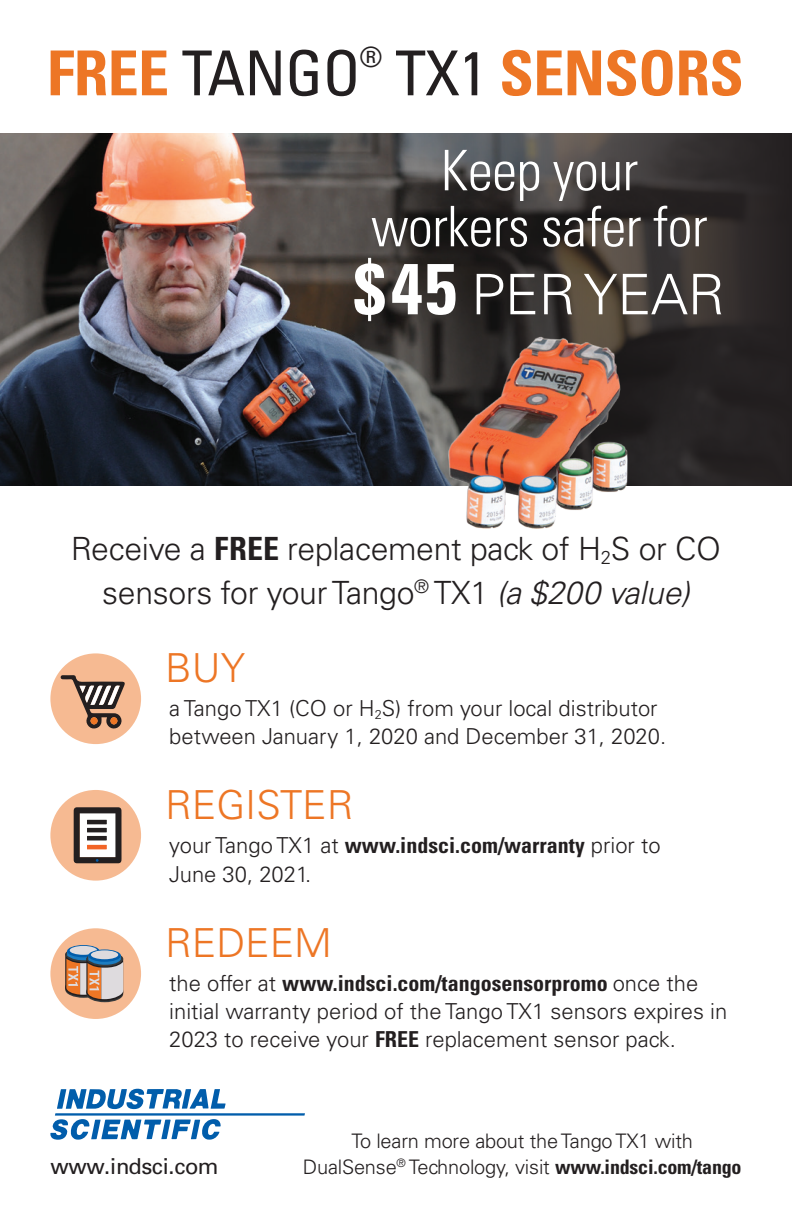
<style>
.page{position:relative;width:792px;height:1224px;background:#fff}
.page>*{position:absolute;margin:0;border:0;box-sizing:border-box;transform-origin:0 0}
.t1{font:700 condensed 62px "Univers LT Std";letter-spacing:-.01em;color:#ed7625}
.t2{font:condensed 62px "Univers LT Std";letter-spacing:-.01em;color:#231f20}
.t3{font:300 condensed 56px/56px "Univers LT Std";letter-spacing:-.01em;color:#fff;text-align:center}
.t4{font:300 56px "Univers LT Std";letter-spacing:-.01em;color:#fff}
.t5{font:300 40px "Univers LT Std";color:#ed7625}
.t6{font:300 32px/44px "Univers LT Std";letter-spacing:-.01em;color:#231f20;text-align:center}
.t7{font:condensed 28px "Univers LT Std";color:#231f20}
.t8{font:300 22px/28.2px "Univers LT Std";color:#231f20}
.t9{font:22px "Univers LT Std";letter-spacing:-.01em;color:#231f20}
.t10{font:300 20px/26px "Univers LT Std";letter-spacing:-.01em;color:#231f20;text-align:center}
.s1{font-weight:700;color:#ed7625}
.s2{font-weight:400;color:#231f20}
.s3{font-weight:700;font-stretch:condensed;font-size:72px}
.s4{font-weight:700;font-stretch:condensed}
.s5{font-style:italic}
</style>
<div class="page">
<img style="left:0;top:134px;width:792px;height:352px">
<svg style="left:57px;top:1089px;width:169px;height:20px"></svg>
<hr style="left:55px;top:1113px;width:250px;height:3px;background:#015dab">
<svg style="left:50px;top:1119px;width:171px;height:21px"></svg>
<div style="left:50px;top:653px;width:91px;height:91px;background:#f6ba92;border-radius:50%"></div>
<svg style="left:61px;top:675px;width:64px;height:54px"></svg>
<div style="left:50px;top:790px;width:91px;height:91px;background:#f6ba92;border-radius:50%"></div>
<svg style="left:74px;top:807px;width:48px;height:56px;background:#908885"></svg>
<div style="left:50px;top:928px;width:91px;height:91px;background:#f6ba92;border-radius:50%"></div>
<svg style="left:67px;top:945px;width:33px;height:12px"></svg>
<div style="left:70px;top:946px;width:27px;height:9px;background:#dedbde;border-radius:50%"></div>
<svg style="left:88px;top:949px;width:33px;height:13px"></svg>
<svg style="left:91px;top:950px;width:27px;height:9px"></svg>
<svg style="left:65px;top:951px;width:58px;height:51px;background:#b09a8e"></svg>
<img style="left:405px;top:327px;width:268px;height:202px">
<h1 class="t2" style="left:47px;top:34px;width:315px"><span class="s1">FREE</span> TANGO</h1>
<p class="t7" style="left:360px;top:40px;width:24px">®</p>
<h1 class="t1" style="left:395px;top:35px;width:350px"><span class="s2">TX1</span> SENSORS</h1>
<h2 class="t3" style="left:371px;top:143px;width:338px">Keep your workers safer for</h2>
<h2 class="t4" style="left:354px;top:261px;width:373px"><span class="s3">$45</span> PER YEAR</h2>
<h3 class="t6" style="left:71px;top:526px;width:652px">Receive a <span class="s4">FREE</span> replacement pack of H<sub>2</sub>S or CO sensors for your Tango<sup>®</sup> TX1 <span class="s5">(a $200 value)</span></h3>
<h3 class="t5" style="left:165px;top:644px;width:81px">BUY</h3>
<p class="t8" style="left:169px;top:694px;width:498px">a Tango TX1 (CO or H<sub>2</sub>S) from your local distributor between January 1, 2020 and December 31, 2020.</p>
<h3 class="t5" style="left:165px;top:781px;width:190px">REGISTER</h3>
<p class="t8" style="left:169px;top:832px;width:493px">your Tango TX1 at <span class="s4">www.indsci.com/warranty</span> prior to<br>June 30, 2021.</p>
<h3 class="t5" style="left:165px;top:919px;width:168px">REDEEM</h3>
<p class="t8" style="left:169px;top:969px;width:560px">the offer at <span class="s4">www.indsci.com/tangosensorpromo</span> once the initial warranty period of the Tango TX1 sensors expires in<br>2023 to receive your <span class="s4">FREE</span> replacement sensor pack.</p>
<p class="t9" style="left:50px;top:1153px;width:170px">www.indsci.com</p>
<p class="t10" style="left:303px;top:1128px;width:440px">To learn more about the Tango TX1 with<br>DualSense<sup>®</sup> Technology, visit <span class="s4">www.indsci.com/tango</span></p>
</div>
